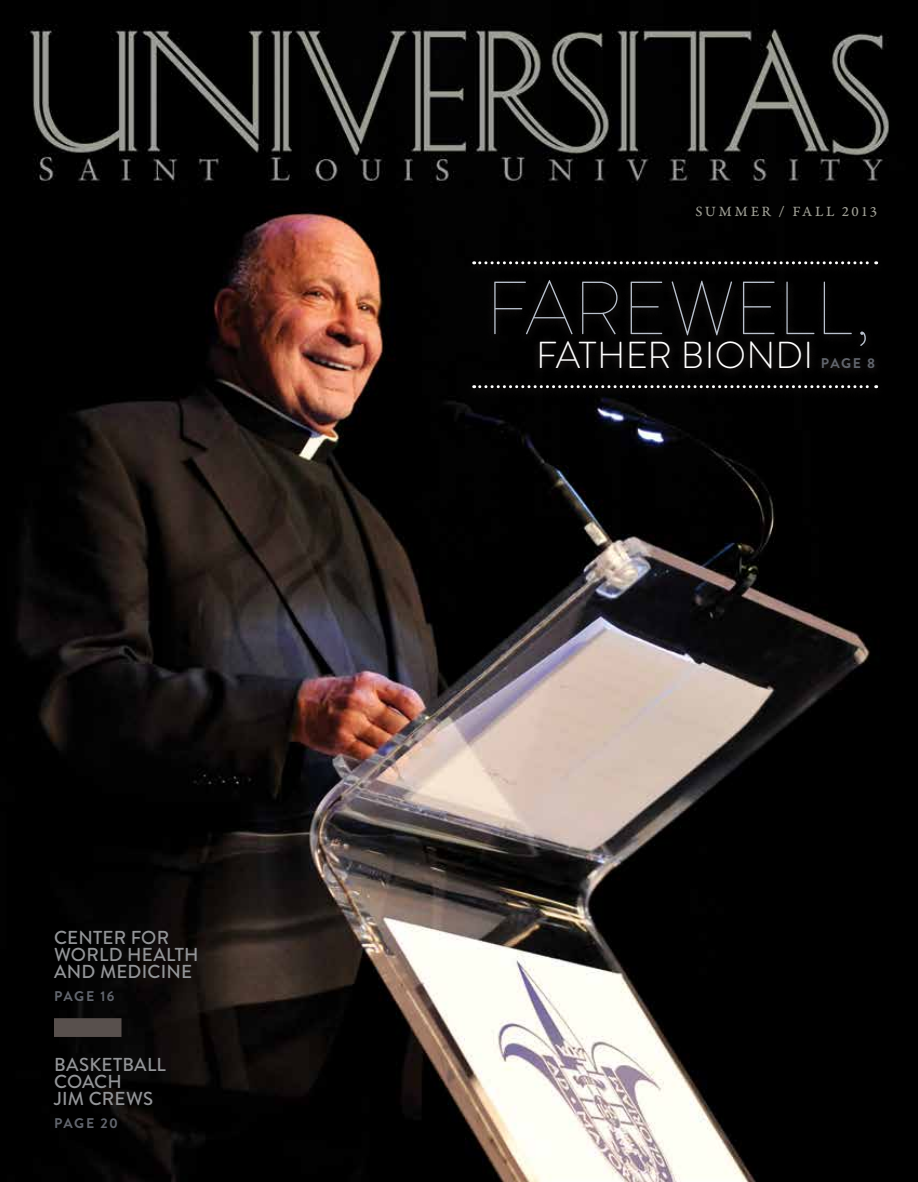
<style>
.page{position:relative;width:918px;height:1182px;background:#fff}
.page>*{position:absolute;margin:0;border:0;box-sizing:border-box;transform-origin:0 0}
.t1{font:100 75px "Brandon Grotesque";color:#bac2ce}
.t2{font:300 37.5px "Brandon Grotesque";letter-spacing:.01em;color:#fff}
.t3{font:500 18.75px/16.8px "Brandon Grotesque";letter-spacing:.01em;color:#939598}
.t4{font:15px "Garamond Premr Pro Capt";letter-spacing:.16em;color:#9e9e94}
.t5{font:700 14.1px "Brandon Grotesque";letter-spacing:.1em;color:#61656d}
</style>
<div class="page">
<img style="left:0;top:0;width:918px;height:1181px">
<div style="left:54px;top:1018px;width:68px;height:18px;background:#58504d"></div>
<div style="left:486px;top:274px;width:388px;height:105px;background:#030202"></div>
<div style="left:464px;top:255px;width:421px;height:20px;background:#030202"></div>
<svg style="left:474px;top:261px;width:403px;height:3px"></svg>
<div style="left:464px;top:379px;width:421px;height:20px;background:#030202"></div>
<svg style="left:474px;top:385px;width:403px;height:3px"></svg>
<div style="left:814px;top:351px;width:69px;height:28px;background:#030202"></div>
<p class="t3" style="left:54px;top:929px;width:141px">CENTER FOR<br>WORLD HEALTH<br>AND MEDICINE</p>
<p class="t5" style="left:54px;top:986px;width:62px">PAGE 16</p>
<p class="t3" style="left:54px;top:1056px;width:113px">BASKETBALL<br>COACH<br>JIM CREWS</p>
<p class="t5" style="left:54px;top:1113px;width:65px">PAGE 20</p>
<p class="t4" style="left:695px;top:203px;width:183px">SUMMER / FALL 2013</p>
<h1 class="t1" style="left:486px;top:257px;width:388px">FAREWELL,</h1>
<h2 class="t2" style="left:536px;top:329px;width:279px">FATHER BIONDI</h2>
<p class="t5" style="left:821px;top:353px;width:56px">PAGE 8</p>
</div>
